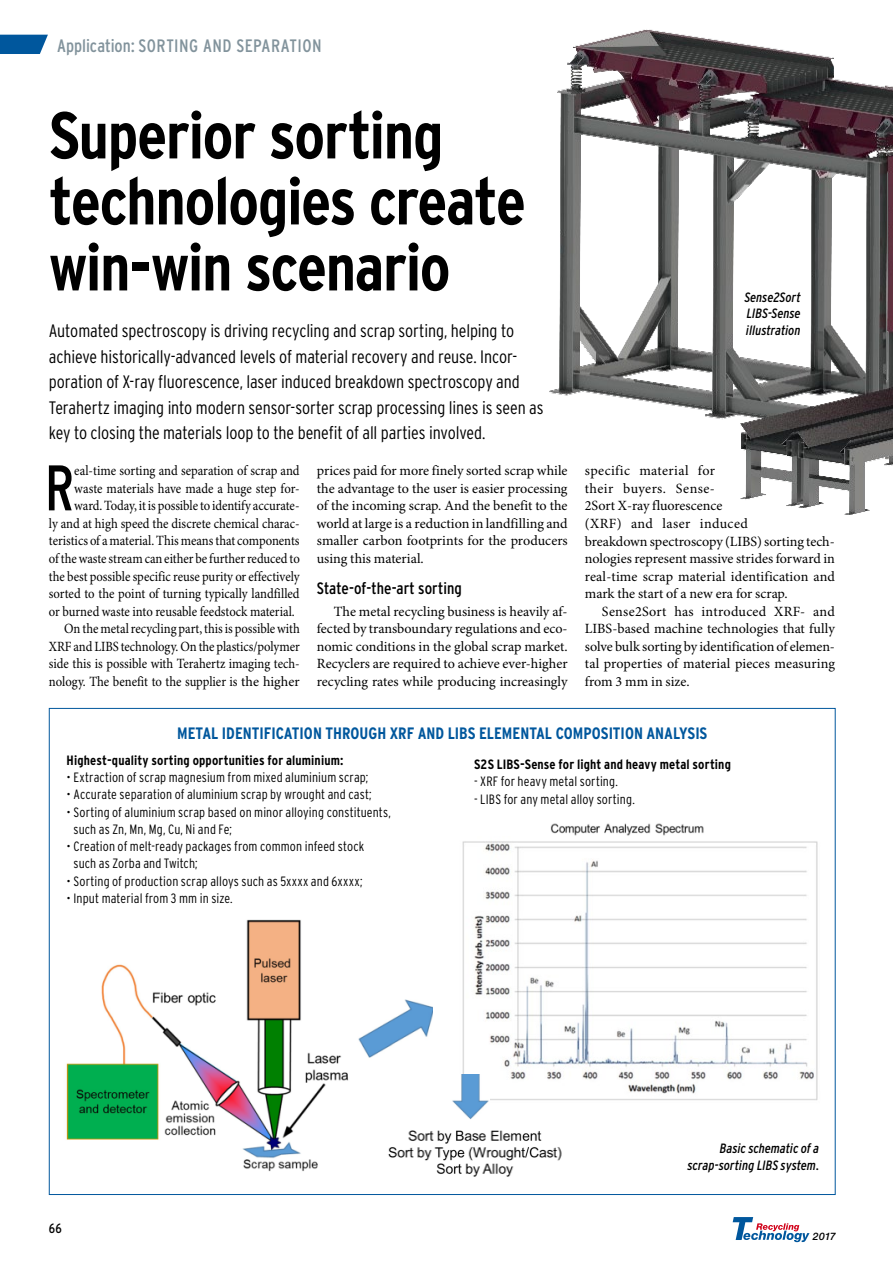
<style>
.page{position:relative;width:893px;height:1263px;background:#fff}
.page>*{position:absolute;margin:0;border:0;box-sizing:border-box;transform-origin:0 0}
.t1{font:700 condensed 66px/66px "Interstate";letter-spacing:-.025em;color:#000}
.t2{font:condensed 64.2px "Interstate";color:#000;scale:.9 1}
.t3{font:300 condensed 18px/25.5px "Interstate";letter-spacing:-.005em;color:#000}
.t4{font:condensed 18px "Interstate";letter-spacing:.025em;color:#82939c}
.t5{font:700 condensed 16.5px "Interstate";color:#00579d}
.t6{font:condensed 16.5px "Interstate";letter-spacing:.005em;color:#000}
.t7{font:14.1px/17.5px "Minion Pro";color:#000;text-align:justify}
.t8{font:14.1px "Minion Pro";color:#000;scale:.9 1}
.t9{font:300 condensed 13.5px/17.2px "Interstate";letter-spacing:.01em;color:#000}
.t10{font:700 condensed 13.5px "Interstate";letter-spacing:.01em;color:#000}
.t11{font:italic condensed 13.5px/16.5px "Interstate";letter-spacing:.01em;color:#000;text-align:right}
.t12{font:condensed 13.5px "Interstate";color:#000}
.t13{font:italic 500 10.35px "Helvetica Neue LT Std";color:#000}
</style>
<div class="page">
<svg style="left:0;top:35px;width:48px;height:19px"></svg>
<svg style="left:733px;top:1217px;width:76px;height:25px"></svg>
<img style="left:66px;top:919px;width:366px;height:253px">
<img style="left:462px;top:841px;width:356px;height:260px">
<img style="left:550px;top:823px;width:154px;height:13px">
<img style="left:452px;top:1074px;width:38px;height:46px">
<img style="left:549px;top:29px;width:344px;height:485px">
<img style="left:384px;top:1125px;width:178px;height:52px">
<p class="t4" style="left:57px;top:35px;width:266px">Application: Sorting and Separation</p>
<h1 class="t1" style="left:49px;top:102px;width:479px">Superior sorting technologies create win-win scenario</h1>
<p class="t3" style="left:49px;top:318px;width:496px">Automated spectroscopy is driving recycling and scrap sorting, helping to achieve historically-advanced levels of material recovery and reuse. Incor&shy;poration of X-ray fluorescence, laser induced breakdown spectroscopy and Terahertz imaging into modern sensor-sorter scrap processing lines is seen as key to closing the materials loop to the benefit of all parties involved.</p>
<h2 class="t2" style="left:45px;top:449px;width:27px">R</h2>
<p class="t8" style="left:74px;top:462px;width:252px">eal-time sorting and separation of scrap and</p>
<p class="t8" style="left:74px;top:480px;width:252px">waste materials have made a huge step for-</p>
<p class="t8" style="left:74px;top:497px;width:252px">ward. Today, it is possible to identify accurate-</p>
<p class="t8" style="left:49px;top:515px;width:280px">ly and at high speed the discrete chemical charac-</p>
<p class="t8" style="left:49px;top:532px;width:280px">teristics of a material. This means that components</p>
<p class="t8" style="left:49px;top:550px;width:280px">of the waste stream can either be further reduced to</p>
<p class="t8" style="left:49px;top:568px;width:280px">the best possible specific reuse purity or effectively</p>
<p class="t8" style="left:49px;top:585px;width:280px">sorted to the point of turning typically landfilled</p>
<p class="t8" style="left:49px;top:603px;width:275px">or burned waste into reusable feedstock material.</p>
<p class="t8" style="left:64px;top:620px;width:263px">On the metal recycling part, this is possible with</p>
<p class="t8" style="left:49px;top:638px;width:280px">XRF and LIBS technology. On the plastics/polymer</p>
<p class="t8" style="left:49px;top:655px;width:280px">side this is possible with Terahertz imaging tech-</p>
<p class="t8" style="left:49px;top:673px;width:280px">nology. The benefit to the supplier is the higher</p>
<p class="t7" style="left:317px;top:463px;width:252px">prices paid for more finely sorted scrap while the advantage to the user is easier processing of the incoming scrap. And the benefit to the world at large is a reduction in landfilling and smaller carbon footprints for the producers using this material.</p>
<p class="t6" style="left:317px;top:578px;width:147px">State-of-the-art sorting</p>
<p class="t7" style="left:317px;top:603px;width:252px;text-indent:17px">The metal recycling business is heavily af&shy;fected by transboundary regulations and eco&shy;nomic conditions in the global scrap market.<br>Recyclers are required to achieve ever-higher recycling rates while producing increasingly</p>
<p class="t11" style="left:745px;top:289px;width:57px;text-align:justify">Sense2Sort LIBS-Sense illustration</p>
<p class="t7" style="left:585px;top:463px;width:252px;text-align:left">specific material for<br>their buyers. Sense-<br>2Sort X-ray fluorescence<br>(XRF) and laser induced<br>breakdown spectroscopy (LIBS) sorting tech&shy;nologies represent massive strides forward in real-time scrap material identification and mark the start of a new era for scrap.</p>
<p class="t7" style="left:585px;top:603px;width:252px;text-indent:17px">Sense2Sort has introduced XRF- and LIBS-based machine technologies that fully solve bulk sorting by identification of elemen&shy;tal properties of material pieces measuring from 3 mm in size.</p>
<p class="t5" style="left:177px;top:723px;width:531px">Metal identification through XRF and LI BS elemental composition analysis</p>
<p class="t10" style="left:67px;top:752px;width:278px">Highest-quality sorting opportunities for aluminium:</p>
<p class="t9" style="left:67px;top:768px;width:303px">• Extraction of scrap magnesium from mixed aluminium scrap;</p>
<p class="t9" style="left:67px;top:786px;width:307px">• Accurate separation of aluminium scrap by wrought and cast;</p>
<p class="t9" style="left:74px;top:803px;width:319px;text-indent:-7px">• Sorting of aluminium scrap based on minor alloying constituents, such as Zn, Mn, Mg, Cu, Ni and Fe;</p>
<p class="t9" style="left:74px;top:837px;width:292px;text-indent:-7px">• Creation of melt-ready packages from common infeed stock such as Zorba and Twitch;</p>
<p class="t9" style="left:67px;top:872px;width:297px">• Sorting of production scrap alloys such as 5xxxx and 6xxxx;</p>
<p class="t9" style="left:67px;top:889px;width:168px">• Input material from 3 mm in size.</p>
<p class="t10" style="left:474px;top:756px;width:258px">S2S LI BS-Sense for light and heavy metal sorting</p>
<p class="t9" style="left:474px;top:773px;width:145px">- XRF for heavy metal sorting.</p>
<p class="t9" style="left:474px;top:790px;width:162px">- LIBS for any metal alloy sorting.</p>
<p class="t12" style="left:49px;top:1220px;width:14px">66</p>
<p class="t11" style="left:688px;top:1140px;width:133px">Basic schematic of a scrap-sorting LIBS system.</p>
<p class="t13" style="left:813px;top:1230px;width:24px">2017</p>
</div>
